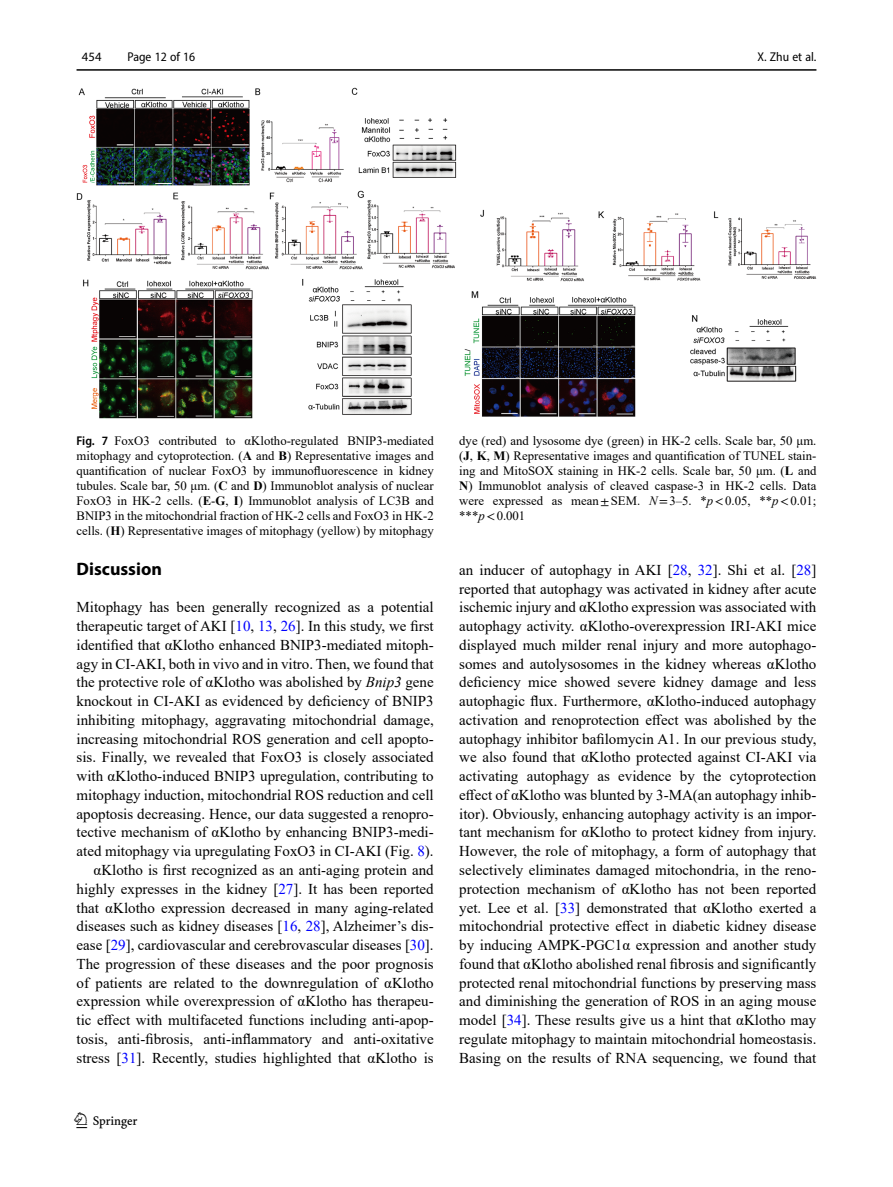
<style>
.page{position:relative;width:893px;height:1187px;background:#fff}
.page>*{position:absolute;margin:0;border:0;box-sizing:border-box;transform-origin:0 0}
.t1{font:22.5px "Springnew";color:#000}
.Head_1{font:700 18px "Myriad Pro";color:#000}
.Body_Text_Indent{font:15px/18.8px "Times New Roman";color:#000;text-align:justify}
.Body_Text{font:15px/18.8px "Times New Roman";color:#000;text-align:justify}
.Figure_Caption{font:12.75px/15px "Times New Roman";color:#000;text-align:justify}
.t2{font:semi-condensed 12.75px "Myriad Pro";color:#000}
.t3{font:12.75px "Myriad Pro";color:#000}
.s1{font-family:"Myriad Pro";font-weight:600;font-stretch:semi-condensed}
.s2{font-weight:700}
.s3{font-family:"STIX"}
.s4{font-style:italic}
.s5{color:#00f}
</style>
<div class="page">
<hr style="left:77px;top:69px;width:739px;height:2px;background:#000">
<img style="left:77px;top:87px;width:739px;height:331px">
<p class="t3" style="left:82px;top:48px;width:21px">454</p>
<p class="t2" style="left:127px;top:49px;width:69px">Page 12 of 16</p>
<p class="t2" style="left:757px;top:49px;width:60px">X. Zhu et al.</p>
<p class="Figure_Caption" style="left:77px;top:433px;width:359px"><span class="s1">Fig. 7</span> FoxO3 contributed to αKlotho-regulated BNIP3-mediated mitophagy and cytoprotection. (<span class="s2">A</span> and <span class="s2">B</span>) Representative images and quantification of nuclear FoxO3 by immunofluorescence in kidney tubules. Scale bar, 50 μm. (<span class="s2">C</span> and <span class="s2">D</span>) Immunoblot analysis of nuclear FoxO3 in HK-2 cells. (<span class="s2">E</span>-<span class="s2">G</span>, <span class="s2">I</span>) Immunoblot analysis of LC3B and BNIP3 in the mitochondrial fraction of HK-2 cells and FoxO3 in HK-2 cells. (<span class="s2">H</span>) Representative images of mitophagy (yellow) by mitophagy</p>
<p class="Figure_Caption" style="left:459px;top:433px;width:359px">dye (red) and lysosome dye (green) in HK-2 cells. Scale bar, 50 μm. (<span class="s2">J</span>, <span class="s2">K</span>, <span class="s2">M</span>) Representative images and quantification of TUNEL stain&shy;ing and MitoSOX staining in HK-2 cells. Scale bar, 50 μm. (<span class="s2">L</span> and <span class="s2">N</span>) Immunoblot analysis of cleaved caspase-3 in HK-2 cells. Data were expressed as mean<span class="s3">±</span>SEM. <span class="s4">N</span><span class="s3">=</span>3–5. *<span class="s4">p</span><span class="s3">&lt;</span>0.05, **<span class="s4">p</span><span class="s3">&lt;</span>0.01; ***<span class="s4">p</span><span class="s3">&lt;</span>0.001</p>
<p class="Head_1" style="left:77px;top:557px;width:87px">Discussion</p>
<p class="Body_Text" style="left:77px;top:597px;width:359px">Mitophagy has been generally recognized as a potential therapeutic target of AKI [<span class="s5">10</span>, <span class="s5">13</span>, <span class="s5">26</span>]. In this study, we first identified that αKlotho enhanced BNIP3-mediated mitoph&shy;agy in CI-AKI, both in vivo and in vitro. Then, we found that the protective role of αKlotho was abolished by <span class="s4">Bnip3</span> gene knockout in CI-AKI as evidenced by deficiency of BNIP3 inhibiting mitophagy, aggravating mitochondrial damage, increasing mitochondrial ROS generation and cell apopto&shy;sis. Finally, we revealed that FoxO3 is closely associated with αKlotho-induced BNIP3 upregulation, contributing to mitophagy induction, mitochondrial ROS reduction and cell apoptosis decreasing. Hence, our data suggested a renopro&shy;tective mechanism of αKlotho by enhancing BNIP3-medi&shy;ated mitophagy via upregulating FoxO3 in CI-AKI (Fig. <span class="s5">8</span>).</p>
<p class="Body_Text_Indent" style="left:77px;top:860px;width:359px;text-indent:17px">αKlotho is first recognized as an anti-aging protein and highly expresses in the kidney [<span class="s5">27</span>]. It has been reported that αKlotho expression decreased in many aging-related diseases such as kidney diseases [<span class="s5">16</span>, <span class="s5">28</span>], Alzheimer’s dis&shy;ease [<span class="s5">29</span>], cardiovascular and cerebrovascular diseases [<span class="s5">30</span>].<br>The progression of these diseases and the poor prognosis of patients are related to the downregulation of αKlotho expression while overexpression of αKlotho has therapeu&shy;tic effect with multifaceted functions including anti-apop&shy;tosis, anti-fibrosis, anti-inflammatory and anti-oxitative stress [<span class="s5">31</span>]. Recently, studies highlighted that αKlotho is</p>
<h1 class="t1" style="left:77px;top:1107px;width:63px">1 3</h1>
<p class="Body_Text_Indent" style="left:459px;top:560px;width:359px">an inducer of autophagy in AKI [<span class="s5">28</span>, <span class="s5">32</span>]. Shi et al. [<span class="s5">28</span>] reported that autophagy was activated in kidney after acute ischemic injury and αKlotho expression was associated with autophagy activity. αKlotho-overexpression IRI-AKI mice displayed much milder renal injury and more autophago&shy;somes and autolysosomes in the kidney whereas αKlotho deficiency mice showed severe kidney damage and less autophagic flux. Furthermore, αKlotho-induced autophagy activation and renoprotection effect was abolished by the autophagy inhibitor bafilomycin A1. In our previous study, we also found that αKlotho protected against CI-AKI via activating autophagy as evidence by the cytoprotection effect of αKlotho was blunted by 3-MA(an autophagy inhib&shy;itor). Obviously, enhancing autophagy activity is an impor&shy;tant mechanism for αKlotho to protect kidney from injury.<br>However, the role of mitophagy, a form of autophagy that selectively eliminates damaged mitochondria, in the reno&shy;protection mechanism of αKlotho has not been reported yet. Lee et al. [<span class="s5">33</span>] demonstrated that αKlotho exerted a mitochondrial protective effect in diabetic kidney disease by inducing AMPK-PGC1α expression and another study found that αKlotho abolished renal fibrosis and significantly protected renal mitochondrial functions by preserving mass and diminishing the generation of ROS in an aging mouse model [<span class="s5">34</span>]. These results give us a hint that αKlotho may regulate mitophagy to maintain mitochondrial homeostasis.<br>Basing on the results of RNA sequencing, we found that</p>
</div>
